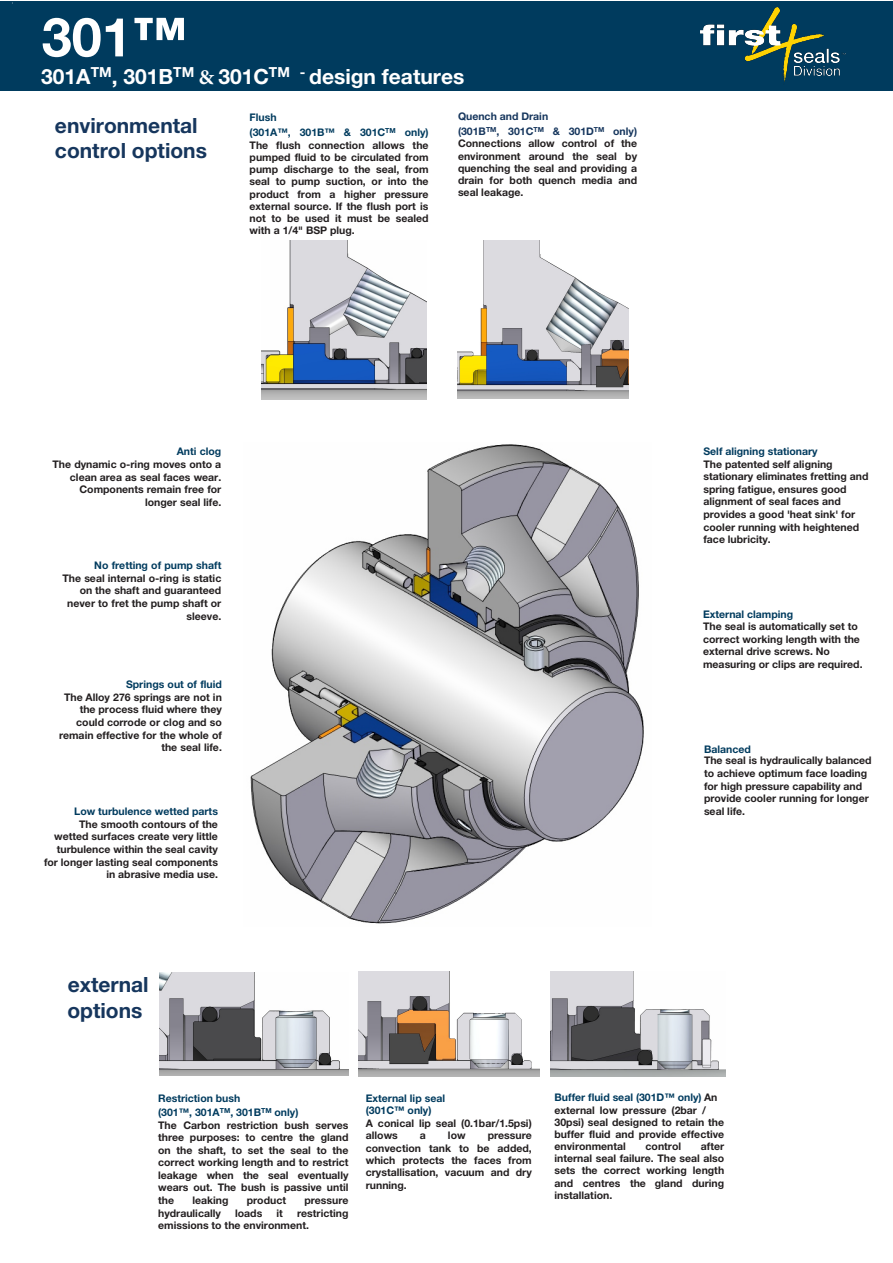
<style>
.page{position:relative;width:893px;height:1263px;background:#fff}
.page>*{position:absolute;margin:0;border:0;box-sizing:border-box;transform-origin:0 0}
.t1{font:700 54px "Helvetica Neue LT Std";color:#fff}
.t2{font:700 21px/25.2px "Helvetica Neue LT Std";color:#16365d}
.t3{font:700 21px "Helvetica Neue LT Std";color:#fff}
.t4{font:700 10.5px/12.6px "Helvetica Neue LT Std";color:#231f20}
.t5{font:700 10.5px/14.1px "Helvetica Neue LT Std";color:#003b5e}
.t6{font:700 10.5px/15.1px "Helvetica Neue LT Std";color:#16365d}
.s1{font-family:"Helvetica Neue";font-stretch:expanded}
.s2{font-family:"Minion Pro"}
.s3{color:#003b5e}
</style>
<div class="page">
<div style="left:0;top:2px;width:893px;height:89px;background:#003b5e"></div>
<img style="left:261px;top:240px;width:165px;height:159px">
<img style="left:159px;top:972px;width:189px;height:104px">
<img style="left:250px;top:444px;width:394px;height:480px">
<img style="left:457px;top:241px;width:171px;height:158px">
<img style="left:358px;top:971px;width:181px;height:105px">
<img style="left:551px;top:971px;width:175px;height:105px">
<img style="left:700px;top:8px;width:146px;height:74px">
<h1 class="t1" style="left:42px;top:4px;width:146px">301<span class="s1">™</span></h1>
<h2 class="t3" style="left:41px;top:63px;width:425px">301A<sup>TM</sup>, 301B<sup>TM</sup> <span class="s2">&amp;</span> 301C<sup>TM</sup> <sup>-</sup> design features</h2>
<p class="t5" style="left:250px;top:110px;width:180px;line-height:15.1px">Flush<br>(301A™, 301B™ &amp; 301C<sup>TM</sup> only)</p>
<p class="t4" style="left:250px;top:139px;width:180px;line-height:12.1px;text-align:justify">The flush connection allows the pumped fluid to be circulated from pump discharge to the seal, from seal to pump suction, or into the product from a higher pressure external source. If the flush port is not to be used it must be sealed with a 1/4" BSP plug.</p>
<p class="t6" style="left:458px;top:108px;width:181px">Quench and Drain<br>(301B<sup>TM</sup>, 301C<sup>TM</sup> &amp; 301D<sup>TM</sup> only)</p>
<p class="t4" style="left:458px;top:137px;width:181px;line-height:12.1px;text-align:justify">Connections allow control of the environment around the seal by quenching the seal and providing a drain for both quench media and seal leakage.</p>
<h2 class="t2" style="left:55px;top:112px;width:154px">environmental control options</h2>
<p class="t5" style="left:177px;top:444px;width:46px">Anti clog</p>
<p class="t4" style="left:53px;top:458px;width:170px;text-align:right">The dynamic o-ring moves onto a clean area as seal faces wear.<br>Components remain free for longer seal life.</p>
<p class="t5" style="left:94px;top:558px;width:129px">No fretting of pump shaft</p>
<p class="t4" style="left:63px;top:571px;width:160px;text-align:right">The seal internal o-ring is static on the shaft and guaranteed never to fret the pump shaft or sleeve.</p>
<p class="t5" style="left:126px;top:677px;width:97px">Springs out of fluid</p>
<p class="t4" style="left:59px;top:690px;width:164px;text-align:right">The Alloy 276 springs are not in the process fluid where they could corrode or clog and so remain effective for the whole of the seal life.</p>
<p class="t5" style="left:74px;top:804px;width:145px">Low turbulence wetted parts</p>
<p class="t4" style="left:44px;top:817px;width:175px;text-align:right">The smooth contours of the wetted surfaces create very little turbulence within the seal cavity for longer lasting seal components in abrasive media use.</p>
<h2 class="t2" style="left:67px;top:970px;width:83px;line-height:26.1px">external options</h2>
<p class="t5" style="left:703px;top:444px;width:116px">Self aligning stationary</p>
<p class="t4" style="left:703px;top:457px;width:166px">The patented self aligning stationary eliminates fretting and spring fatigue, ensures good alignment of seal faces and provides a good 'heat sink' for cooler running with heightened face lubricity.</p>
<p class="t5" style="left:703px;top:606px;width:92px">External clamping</p>
<p class="t4" style="left:703px;top:620px;width:161px">The seal is automatically set to correct working length with the external drive screws. No measuring or clips are required.</p>
<p class="t5" style="left:704px;top:741px;width:48px">Balanced</p>
<p class="t4" style="left:704px;top:754px;width:169px">The seal is hydraulically balanced to achieve optimum face loading for high pressure capability and provide cooler running for longer seal life.</p>
<p class="t5" style="left:158px;top:1091px;width:142px">Restriction bush<br>(301™, 301A<sup>TM</sup>, 301B<sup>TM</sup> only)</p>
<p class="t4" style="left:158px;top:1118px;width:192px;text-align:justify">The Carbon restriction bush serves three purposes: to centre the gland on the shaft, to set the seal to the correct working length and to restrict leakage when the seal eventually wears out. The bush is passive until the</p>
<p class="t4" style="left:192px;top:1194px;width:38px">leaking</p>
<p class="t4" style="left:247px;top:1194px;width:41px">product</p>
<p class="t4" style="left:304px;top:1194px;width:46px">pressure</p>
<p class="t4" style="left:158px;top:1206px;width:64px">hydraulically</p>
<p class="t4" style="left:235px;top:1206px;width:29px">loads</p>
<p class="t4" style="left:277px;top:1206px;width:8px">it</p>
<p class="t4" style="left:158px;top:1206px;width:192px;text-indent:139px">restricting emissions to the environment.</p>
<p class="t5" style="left:366px;top:1091px;width:81px;line-height:12.5px">External lip seal (301C™ only)</p>
<p class="t4" style="left:366px;top:1116px;width:167px">A conical lip seal (0.1bar/1.5psi) allows</p>
<p class="t4" style="left:420px;top:1129px;width:8px">a</p>
<p class="t4" style="left:448px;top:1129px;width:19px">low</p>
<p class="t4" style="left:366px;top:1129px;width:167px;text-align:justify;text-indent:122px">pressure convection tank to be added, which protects the faces from crystallisation, vacuum and dry running.</p>
<p class="t4" style="left:555px;top:1091px;width:171px;line-height:12.1px"><span class="s3">Buffer fluid seal (301D™ only)</span> An external low pressure (2bar /<br>30psi) seal designed to retain the buffer fluid and provide effective environmental</p>
<p class="t4" style="left:555px;top:1140px;width:171px;line-height:12.1px;text-align:justify;text-indent:146px">after internal seal failure. The seal also sets the correct working length and centres the gland during installation.</p>
<p class="t4" style="left:646px;top:1140px;width:37px">control</p>
</div>
